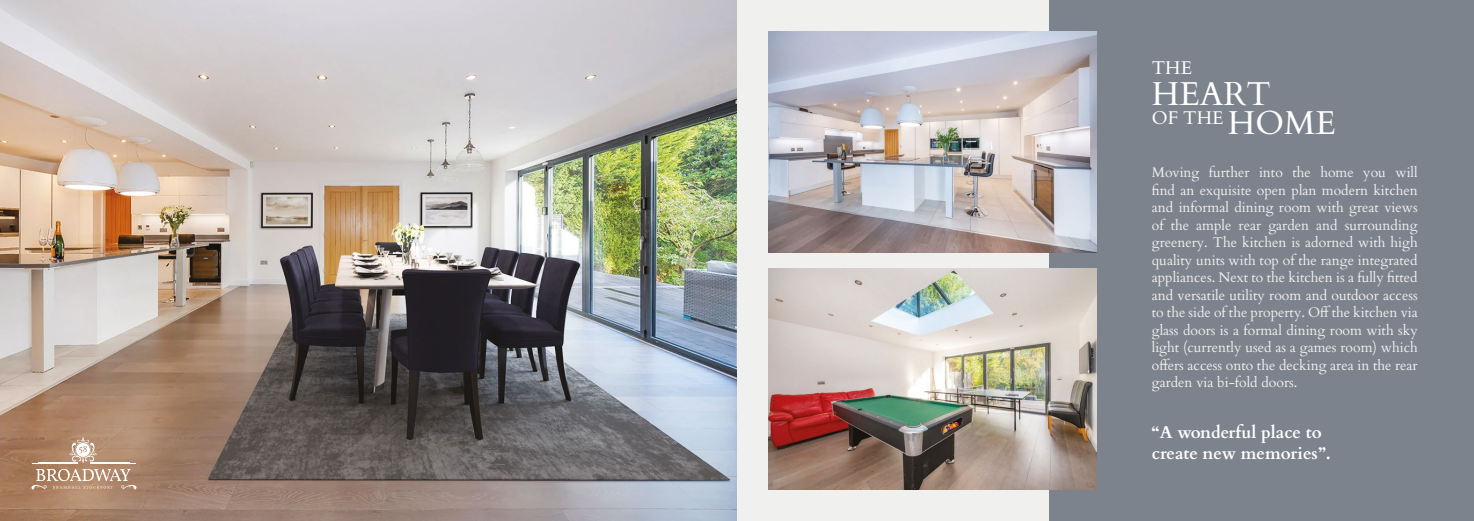
<style>
.page{position:relative;width:1474px;height:521px;background:#fff}
.page>*{position:absolute;margin:0;border:0;box-sizing:border-box;transform-origin:0 0}
.t1{font:33.16px "Cardo";color:#fff}
.t2{font:18.46px "Cardo";color:#fff}
.t3{font:700 17.15px/20.6px "Cardo";color:#fff}
.t4{font:14px/17.5px "Cardo";color:#f0f0ef;text-align:justify}
.s1{font-size:33.16px}
</style>
<div class="page">
<div style="left:0;top:0;width:1473px;height:521px;background:#f0f0ef"></div>
<div style="left:1049px;top:0;width:424px;height:521px;background:#7d838d"></div>
<img style="left:0;top:0;width:737px;height:521px">
<img style="left:768px;top:32px;width:328px;height:221px">
<img style="left:768px;top:268px;width:328px;height:221px">
<svg style="left:69px;top:437px;width:28px;height:26px"></svg>
<hr style="left:38px;top:462px;width:39px;height:1px;background:#fff">
<hr style="left:32px;top:463px;width:45px;height:1px;background:#fff">
<hr style="left:90px;top:462px;width:40px;height:1px;background:#fff">
<hr style="left:90px;top:463px;width:46px;height:1px;background:#fff">
<svg style="left:30px;top:469px;width:108px;height:22px;background:#bc9b82"></svg>
<h2 class="t2" style="left:1151px;top:53px;width:42px">THE</h2>
<h1 class="t1" style="left:1151px;top:67px;width:120px">HEART</h1>
<h2 class="t2" style="left:1151px;top:103px;width:186px">OF THE <span class="s1">HOME</span></h2>
<p class="t4" style="left:1151px;top:163px;width:267px">Moving further into the home you will find an exquisite open plan modern kitchen and informal dining room with great views of the ample rear garden and surrounding greenery. The kitchen is adorned with high quality units with top of the range integrated appliances. Next to the kitchen is a fully fitted and versatile utility room and outdoor access to the side of the property. Off the kitchen via glass doors is a formal dining room with sky light (currently used as a games room) which offers access onto the decking area in the rear garden via bi-fold doors.</p>
<p class="t3" style="left:1151px;top:421px;width:181px">“A wonderful place to create new memories”.</p>
</div>
